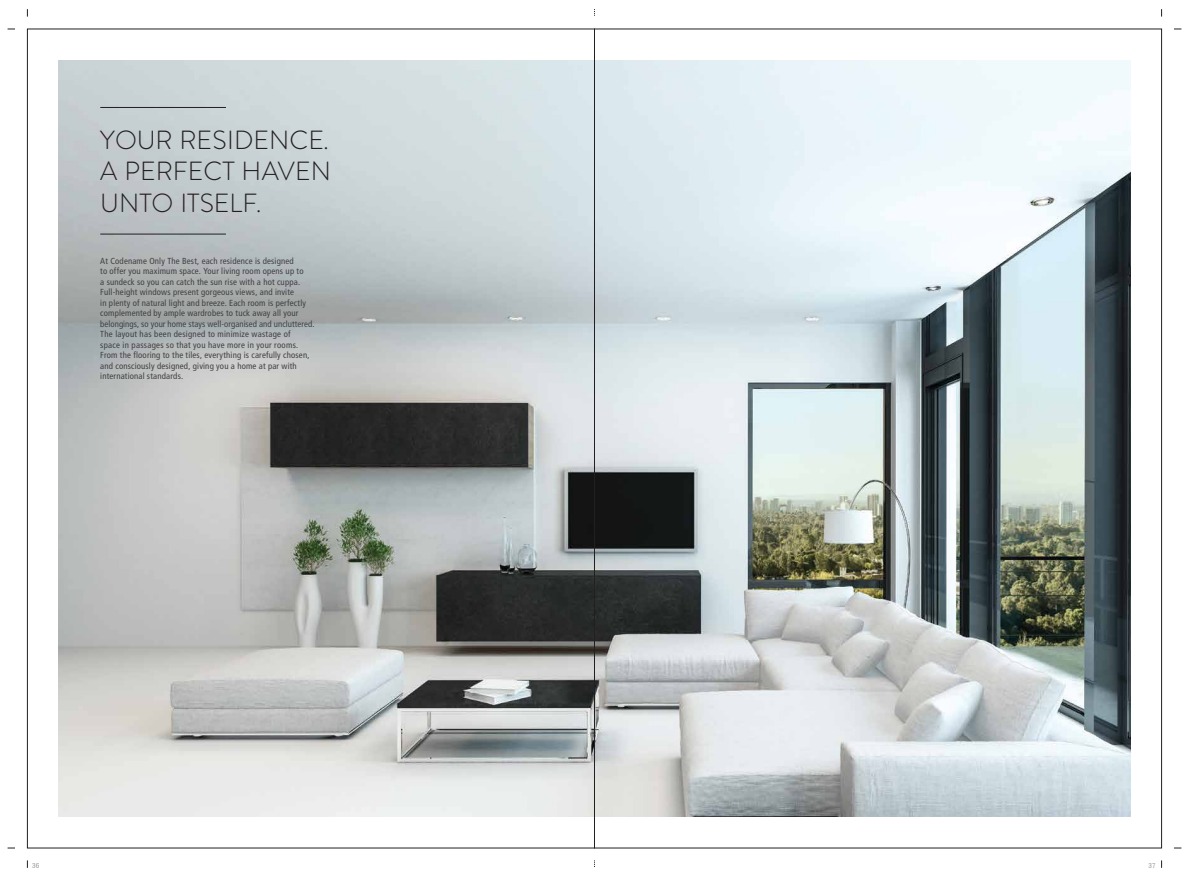
<style>
.page{position:relative;width:1189px;height:877px;background:#fff}
.page>*{position:absolute;margin:0;border:0;box-sizing:border-box;transform-origin:0 0}
.t1{font:300 26.25px/31.5px "Brandon Grotesque";color:#231f20;text-align:justify}
.t2{font:condensed 8.75px/10.5px "Frutiger LT";letter-spacing:.02em;color:#414042}
.t3{font:7px "Gothic 720 BT Roman B";color:#939598}
</style>
<div class="page">
<img style="left:59px;top:60px;width:1071px;height:756px">
<hr style="left:100px;top:107px;width:126px;height:1px;background:#231f20">
<hr style="left:100px;top:234px;width:126px;height:1px;background:#231f20">
<p class="t1" style="left:100px;top:124px;width:232px">YOUR RESIDENCE.<br>A PERFECT HAVEN UNTO ITSELF.</p>
<p class="t2" style="left:100px;top:256px;width:216px">At Codename Only The Best, each residence is designed<br>to offer you maximum space. Your living room opens up to<br>a sundeck so you can catch the sun rise with a hot cuppa.<br>Full-height windows present gorgeous views, and invite<br>in plenty of natural light and breeze. Each room is perfectly complemented by ample wardrobes to tuck away all your belongings, so your home stays well-organised and uncluttered.<br>The layout has been designed to minimize wastage of<br>space in passages so that you have more in your rooms.<br>From the flooring to the tiles, everything is carefully chosen, and consciously designed, giving you a home at par with international standards.</p>
<p class="t3" style="left:32px;top:861px;width:9px">36</p>
<p class="t3" style="left:1148px;top:861px;width:9px">37</p>
</div>
